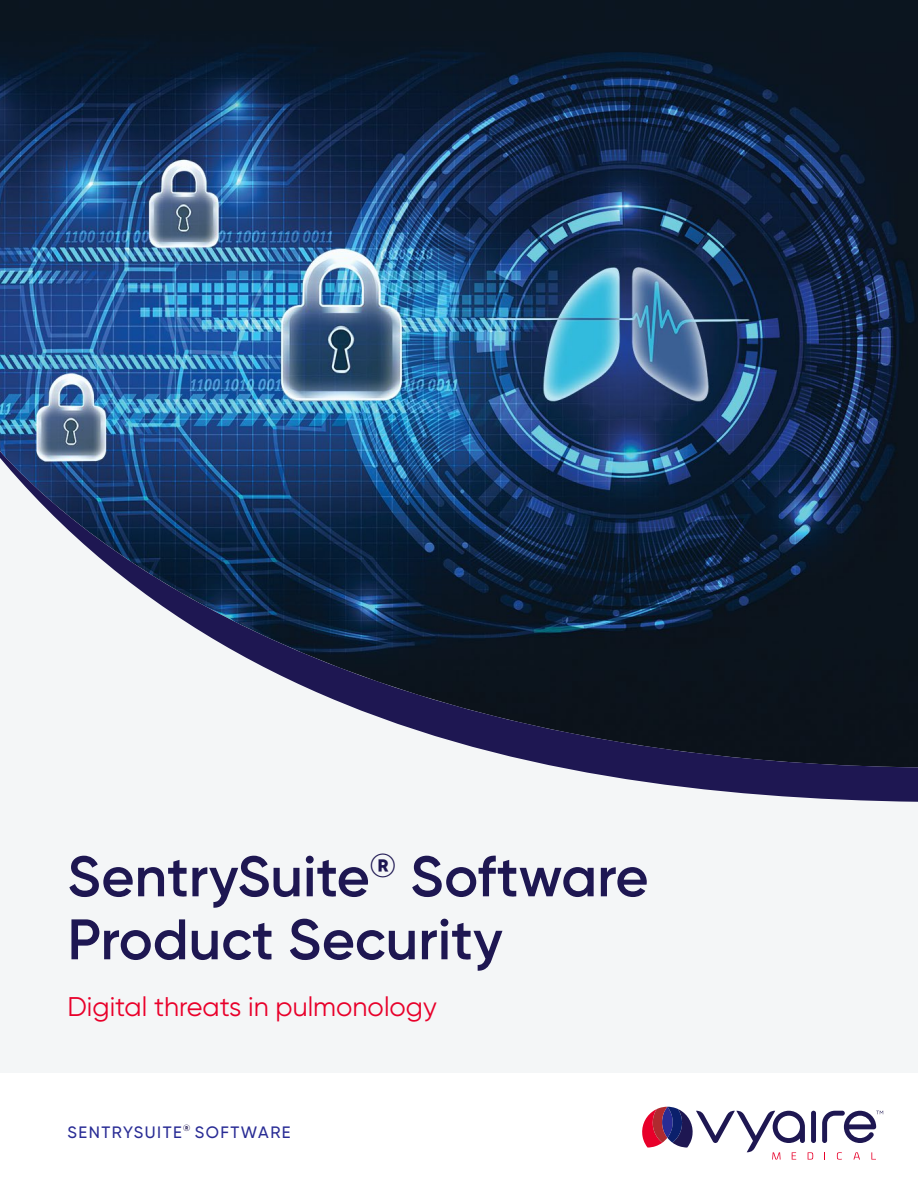
<style>
.page{position:relative;width:918px;height:1188px;background:#fff}
.page>*{position:absolute;margin:0;border:0;box-sizing:border-box;transform-origin:0 0}
.t1{font:600 57px/63px "Gilroy";color:#1e1752}
.t2{font:27px "Gilroy";color:#e8002a}
.t3{font:500 16.5px "Gilroy";letter-spacing:.09em;color:#292c95}
.t4{font:600 9px "Gilroy";color:#1e1752}
.s1{color:#ea002a}
</style>
<div class="page">
<img style="left:0;top:0;width:918px;height:435px">
<div style="left:0;top:435px;width:918px;height:638px;background:#f4f6f7"></div>
<svg style="left:0;top:451px;width:918px;height:362px"></svg>
<div style="left:811px;top:1111px;width:5px;height:32px;background:#1e1752;border-radius:2px"></div>
<svg style="left:822px;top:1111px;width:61px;height:32px"></svg>
<svg style="left:837px;top:1152px;width:5px;height:8px"></svg>
<svg style="left:853px;top:1152px;width:7px;height:8px"></svg>
<svg style="left:871px;top:1152px;width:5px;height:8px"></svg>
<svg style="left:642px;top:1107px;width:171px;height:53px"></svg>
<p class="t1" style="left:67px;top:844px;width:583px">SentrySuite<sup>®</sup> Software<br>Product Security</p>
<p class="t2" style="left:68px;top:990px;width:371px">Digi<span class="s1">tal threa</span>ts in pulmonology</p>
<p class="t3" style="left:68px;top:1122px;width:116px">SENTRYSUITE</p>
<p class="t4" style="left:183px;top:1122px;width:9px">®</p>
<p class="t3" style="left:195px;top:1122px;width:97px">SOFTWARE</p>
</div>
